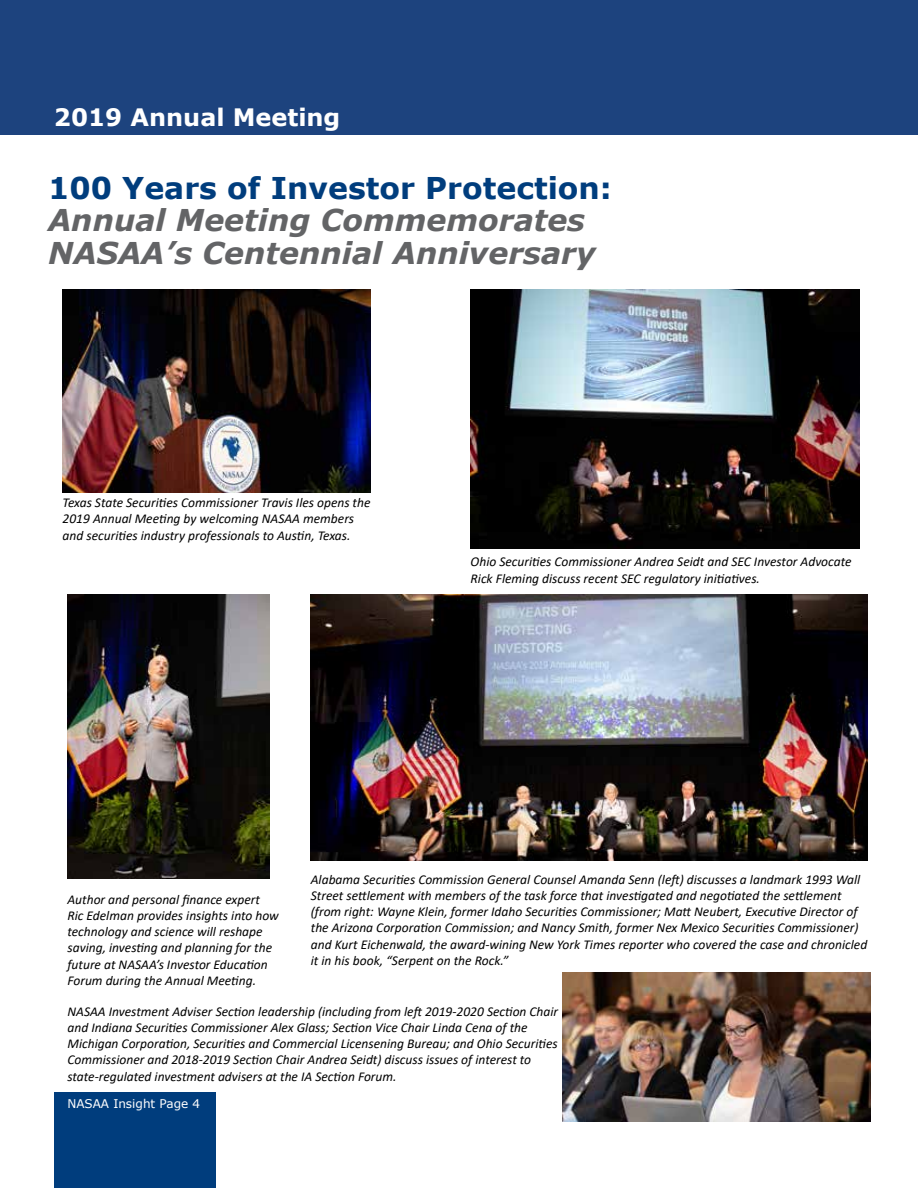
<style>
.page{position:relative;width:918px;height:1188px;background:#fff}
.page>*{position:absolute;margin:0;border:0;box-sizing:border-box;transform-origin:0 0}
.t1{font:italic 700 30px/32.2px "Verdana";color:#636466}
.t2{font:700 30px "Verdana";color:#003d7d}
.t3{font:700 24px "Verdana";color:#fff}
.t4{font:italic 13.5px/16.2px "Calibri";color:#000}
.t5{font:12px "Verdana";color:#fff}
</style>
<div class="page">
<div style="left:0;top:0;width:918px;height:135px;background:#1d437e"></div>
<div style="left:54px;top:1092px;width:162px;height:96px;background:#003d7d"></div>
<img style="left:471px;top:289px;width:389px;height:259px">
<img style="left:562px;top:972px;width:308px;height:149px">
<img style="left:311px;top:594px;width:556px;height:267px">
<img style="left:63px;top:289px;width:308px;height:203px">
<img style="left:68px;top:594px;width:202px;height:285px">
<h2 class="t3" style="left:54px;top:100px;width:288px">2019 Annual Meeting</h2>
<h1 class="t2" style="left:48px;top:167px;width:565px">100 Years of Investor Protection:</h1>
<h1 class="t1" style="left:48px;top:204px;width:549px">Annual Meeting Commemorates<br>NASAA’s Centennial Anniversary</h1>
<p class="t4" style="left:63px;top:494px;width:309px">Texas State Securities Commissioner Travis Iles opens the<br>2019 Annual Meeting by welcoming NASAA members and securities industry professionals to Austin, Texas.</p>
<p class="t4" style="left:471px;top:553px;width:382px">Ohio Securities Commissioner Andrea Seidt and SEC Investor Advocate<br>Rick Fleming discuss recent SEC regulatory initiatives.</p>
<p class="t4" style="left:311px;top:871px;width:558px">Alabama Securities Commission General Counsel Amanda Senn (left) discusses a landmark 1993 Wall Street settlement with members of the task force that investigated and negotiated the settlement (from right: Wayne Klein, former Idaho Securities Commissioner; Matt Neubert, Executive Director of the Arizona Corporation Commission; and Nancy Smith, former Nex Mexico Securities Commissioner) and Kurt Eichenwald, the award-wining New York Times reporter who covered the case and chronicled it in his book, “Serpent on the Rock.”</p>
<p class="t4" style="left:67px;top:891px;width:213px">Author and personal finance expert Ric Edelman provides insights into how technology and science will reshape saving, investing and planning for the future at NASAA’s Investor Education Forum during the Annual Meeting.</p>
<p class="t4" style="left:68px;top:1003px;width:492px">NASAA Investment Adviser Section leadership (including from left 2019-2020 Section Chair and Indiana Securities Commissioner Alex Glass; Section Vice Chair Linda Cena of the Michigan Corporation, Securities and Commercial Licensening Bureau; and Ohio Securities Commissioner and 2018-2019 Section Chair Andrea Seidt) discuss issues of interest to state-regulated investment advisers at the IA Section Forum.</p>
<p class="t5" style="left:68px;top:1095px;width:134px">NASAA Insight Page 4</p>
</div>
